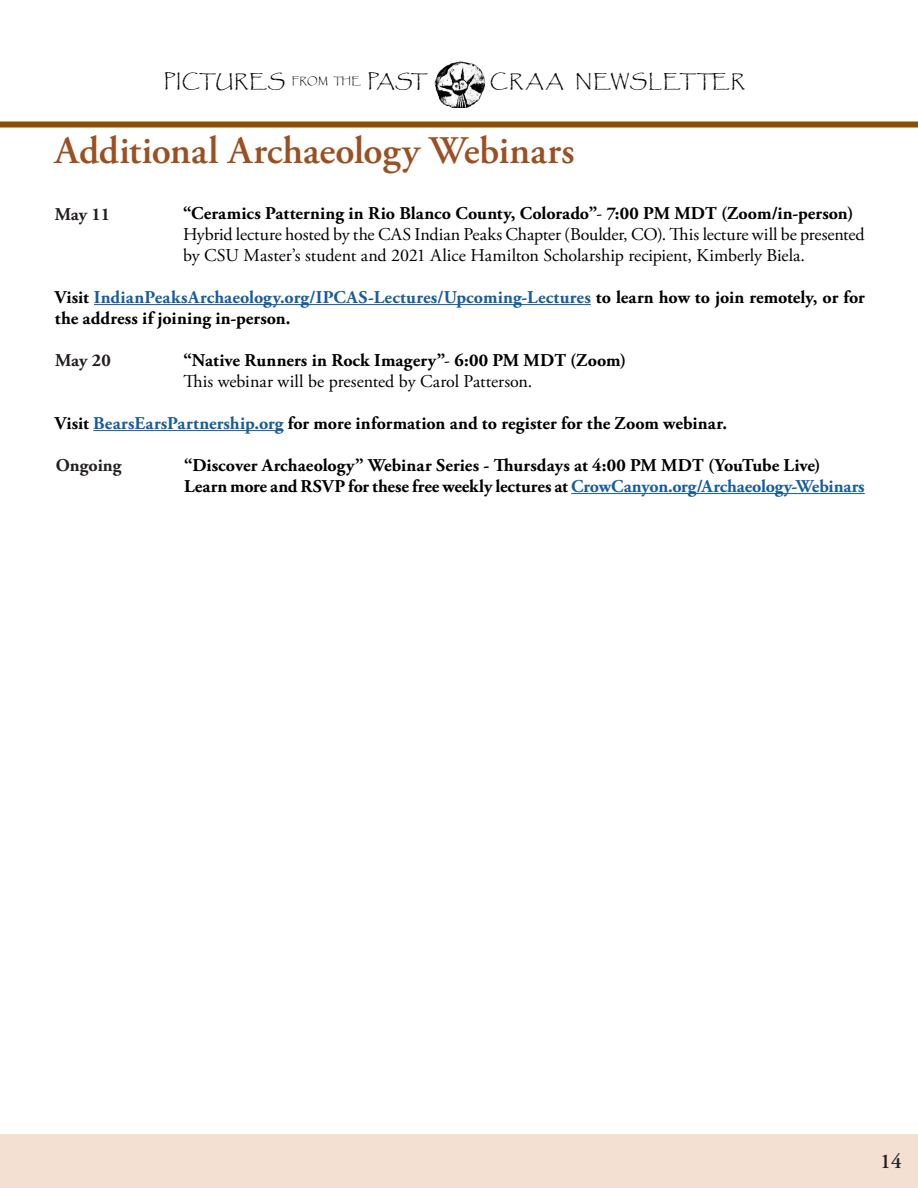
<style>
.page{position:relative;width:918px;height:1188px;background:#fff}
.page>*{position:absolute;margin:0;border:0;box-sizing:border-box;transform-origin:0 0}
.Head_back{font:600 39px "Adobe Garamond Pro";color:#9b5022}
.t1{font:600 21px "Adobe Garamond Pro";color:#231f20}
.MainText{font:700 18px/21px "Adobe Garamond Pro";letter-spacing:.005em;color:#000}
.MainText-2{font:18px/21px "Adobe Garamond Pro";letter-spacing:-.005em;color:#000}
.Head1{font:18px "Papyrus";letter-spacing:.03em;color:#000}
.t2{font:700 18px "Adobe Garamond Pro";color:#231f20}
.Head1-2{font:18px "Papyrus";letter-spacing:.055em;color:#000}
.s1{font-size:9.6px}
.s2{font-weight:400}
.s3{color:#175d9e}
</style>
<div class="page">
<div style="left:3px;top:1137px;width:912px;height:48px;background:#f3e0d3"></div>
<div style="left:0;top:1134px;width:918px;height:54px;border:6px solid #f3e0d3"></div>
<div style="left:0;top:122px;width:918px;height:6px;background:#904d00"></div>
<img style="left:434px;top:61px;width:52px;height:46px">
<hr style="left:94px;top:304px;width:497px;height:1px;background:#175d9e">
<hr style="left:93px;top:430px;width:191px;height:1px;background:#175d9e">
<hr style="left:571px;top:493px;width:294px;height:1px;background:#175d9e">
<p class="Head1" style="left:164px;top:70px;width:266px">PICTURES <span class="s1">FROM THE</span> PAST</p>
<p class="Head1-2" style="left:490px;top:70px;width:257px">CRAA NEWSLETTER</p>
<p class="Head_back" style="left:55px;top:128px;width:521px">Additional Archaeology Webinars</p>
<p class="MainText" style="left:183px;top:203px;width:672px">“Ceramics Patterning in Rio Blanco County, Colorado”<span class="s2">-</span> 7:00 PM MDT (Zoom/in-person)</p>
<p class="MainText-2" style="left:183px;top:224px;width:683px">Hybrid lecture hosted by the CAS Indian Peaks Chapter (Boulder, CO). This lecture will be presented by CSU Master’s student and 2021 Alice Hamilton Scholarship recipient, Kimberly Biela.</p>
<p class="MainText" style="left:55px;top:287px;width:811px">Visit <span class="s3">IndianPeaksArchaeology.org/IPCAS-Lectures/Upcoming-Lectures</span> to learn how to join remotely, or for the address if joining in-person.</p>
<p class="MainText" style="left:183px;top:350px;width:445px">“Native Runners in Rock Imagery”<span class="s2">-</span> 6:00 PM MDT (Zoom)</p>
<p class="MainText-2" style="left:183px;top:371px;width:351px">This webinar will be presented by Carol Patterson.</p>
<p class="MainText" style="left:55px;top:413px;width:674px">Visit <span class="s3">BearsEarsPartnership.org</span> for more information and to register for the Zoom webinar.</p>
<p class="MainText" style="left:184px;top:455px;width:638px">“Discover Archaeology” Webinar Series - Thursdays at 4:00 PM MDT (YouTube Live)</p>
<p class="MainText" style="left:184px;top:476px;width:682px">Learn more and RSVP for these free weekly lectures at <span class="s3">CrowCanyon.org/Archaeology-Webinars</span></p>
<p class="t2" style="left:55px;top:203px;width:57px">May 11</p>
<p class="t2" style="left:55px;top:350px;width:57px">May 20</p>
<p class="t2" style="left:56px;top:455px;width:67px">Ongoing</p>
<p class="t1" style="left:880px;top:1149px;width:23px">14</p>
</div>
